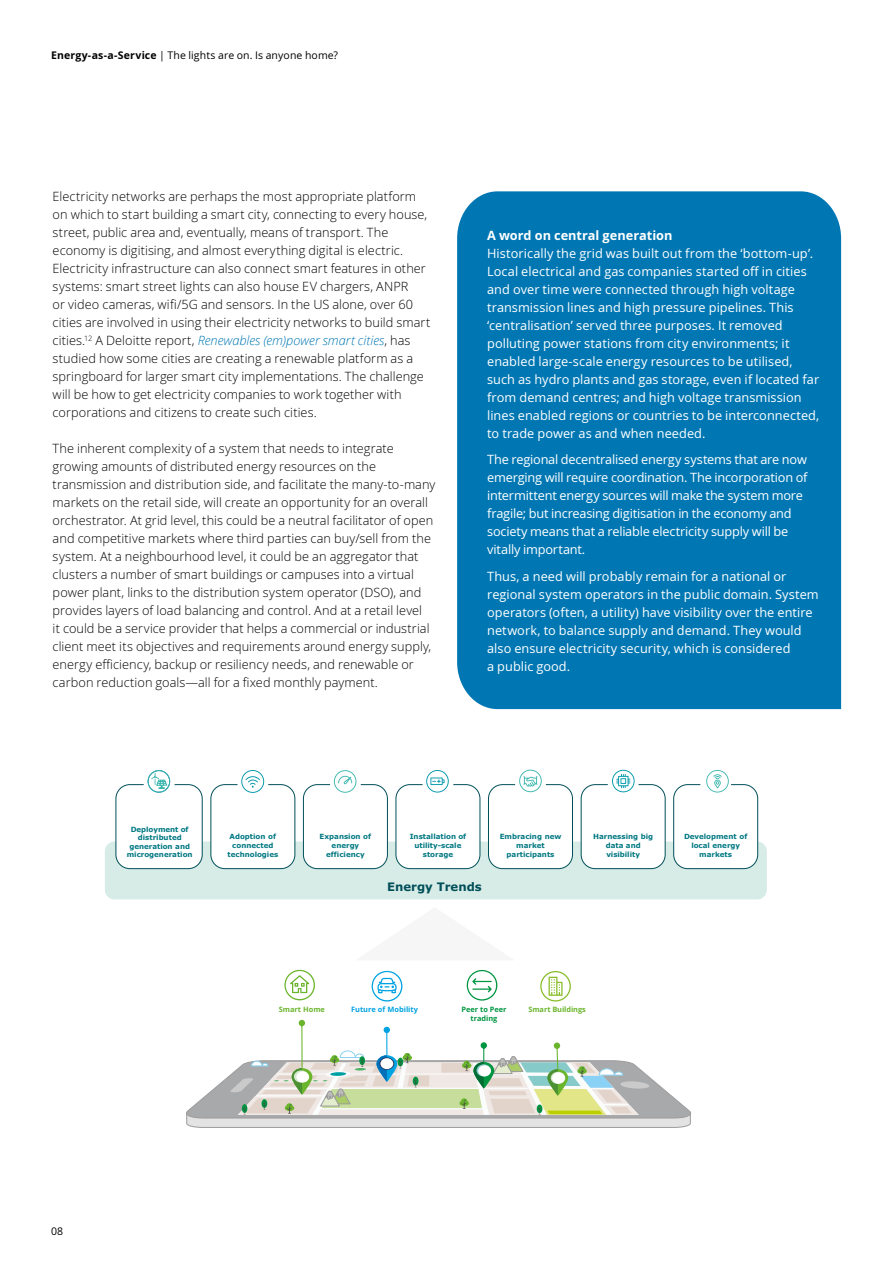
<style>
.page{position:relative;width:893px;height:1263px;background:#fff}
.page>*{position:absolute;margin:0;border:0;box-sizing:border-box;transform-origin:0 0}
.t1{font:300 12.75px/18px "Open Sans";letter-spacing:.005em;color:#000}
.t2{font:12.75px/18px "Open Sans";color:#fff}
.t3{font:700 12.75px "Open Sans";color:#fff}
.t4{font:700 11.7px "Verdana";color:#004f59}
.t5{font:10.5px "Open Sans";letter-spacing:.01em;color:#000}
.t6{font:700 7.35px "Open Sans";letter-spacing:-.01em;color:#6bb52d}
.t7{font:700 7.35px/8.9px "Open Sans";letter-spacing:-.005em;color:#009641;text-align:center}
.t8{font:700 7.35px "Open Sans";color:#00a3e2}
.t9{font:700 7.2px/9.1px "Verdana";color:#007882;text-align:center}
.s1{font-weight:700}
.s2{font-style:italic;color:#0077b3}
</style>
<div class="page">
<div style="left:457px;top:191px;width:384px;height:518px;background:#0077b3"></div>
<div style="left:105px;top:841px;width:662px;height:58px;background:#d7ece7;border-radius:10px"></div>
<div style="left:116px;top:785px;width:86px;height:84px;background:#fff;border-radius:14px"></div>
<div style="left:116px;top:784px;width:87px;height:85px;border:1px solid #004f59;border-radius:14px"></div>
<div style="left:144px;top:770px;width:31px;height:31px;background:#fff;border-radius:50%"></div>
<div style="left:303px;top:785px;width:84px;height:84px;background:#fff;border-radius:14px"></div>
<div style="left:303px;top:784px;width:85px;height:85px;border:1px solid #004f59;border-radius:14px"></div>
<div style="left:330px;top:770px;width:31px;height:31px;background:#fff;border-radius:50%"></div>
<div style="left:581px;top:785px;width:84px;height:84px;background:#fff;border-radius:14px"></div>
<div style="left:581px;top:784px;width:84px;height:85px;border:1px solid #004f59;border-radius:14px"></div>
<div style="left:488px;top:785px;width:84px;height:84px;background:#fff;border-radius:14px"></div>
<div style="left:488px;top:784px;width:85px;height:85px;border:1px solid #004f59;border-radius:14px"></div>
<div style="left:396px;top:785px;width:84px;height:84px;background:#fff;border-radius:14px"></div>
<div style="left:396px;top:784px;width:84px;height:85px;border:1px solid #004f59;border-radius:14px"></div>
<div style="left:211px;top:785px;width:84px;height:84px;background:#fff;border-radius:14px"></div>
<div style="left:210px;top:784px;width:85px;height:85px;border:1px solid #004f59;border-radius:14px"></div>
<svg style="left:186px;top:1020px;width:505px;height:108px"></svg>
<div style="left:674px;top:785px;width:84px;height:84px;background:#fff;border-radius:14px"></div>
<div style="left:673px;top:784px;width:85px;height:85px;border:1px solid #004f59;border-radius:14px"></div>
<div style="left:237px;top:770px;width:31px;height:31px;background:#fff;border-radius:50%"></div>
<div style="left:423px;top:770px;width:30px;height:31px;background:#fff;border-radius:50%"></div>
<div style="left:515px;top:770px;width:31px;height:31px;background:#fff;border-radius:50%"></div>
<div style="left:608px;top:770px;width:31px;height:31px;background:#fff;border-radius:50%"></div>
<div style="left:700px;top:770px;width:31px;height:31px;background:#fff;border-radius:50%"></div>
<svg style="left:284px;top:970px;width:31px;height:30px"></svg>
<svg style="left:372px;top:971px;width:30px;height:30px"></svg>
<svg style="left:467px;top:970px;width:30px;height:30px"></svg>
<svg style="left:148px;top:770px;width:22px;height:23px"></svg>
<svg style="left:241px;top:770px;width:23px;height:23px"></svg>
<svg style="left:334px;top:770px;width:22px;height:23px"></svg>
<svg style="left:426px;top:770px;width:23px;height:22px"></svg>
<svg style="left:519px;top:770px;width:23px;height:22px"></svg>
<svg style="left:612px;top:770px;width:23px;height:22px"></svg>
<svg style="left:706px;top:770px;width:23px;height:22px"></svg>
<svg style="left:540px;top:971px;width:31px;height:30px"></svg>
<p class="t5" style="left:51px;top:48px;width:289px"><span class="s1">Energy-as-a-Service</span> | The lights are on. Is anyone home?</p>
<p class="t1" style="left:53px;top:187px;width:379px">Electricity networks are perhaps the most appropriate platform on which to start building a smart city, connecting to every house, street, public area and, eventually, means of transport. The economy is digitising, and almost everything digital is electric.<br>Electricity infrastructure can also connect smart features in other systems: smart street lights can also house EV chargers, ANPR<br>or video cameras, wifi/5G and sensors. In the US alone, over 60 cities are involved in using their electricity networks to build smart cities.<sup>12</sup> A Deloitte report, <span class="s2">Renewables (em)power smart cities</span>, has studied how some cities are creating a renewable platform as a springboard for larger smart city implementations. The challenge will be how to get electricity companies to work together with corporations and citizens to create such cities.</p>
<p class="t1" style="left:53px;top:439px;width:384px">The inherent complexity of a system that needs to integrate growing amounts of distributed energy resources on the transmission and distribution side, and facilitate the many-to-many markets on the retail side, will create an opportunity for an overall orchestrator. At grid level, this could be a neutral facilitator of open and competitive markets where third parties can buy/sell from the system. At a neighbourhood level, it could be an aggregator that clusters a number of smart buildings or campuses into a virtual power plant, links to the distribution system operator (DSO), and provides layers of load balancing and control. And at a retail level<br>it could be a service provider that helps a commercial or industrial client meet its objectives and requirements around energy supply, energy efficiency, backup or resiliency needs, and renewable or carbon reduction goals—all for a fixed monthly payment.</p>
<p class="t3" style="left:487px;top:226px;width:187px">A word on central generation</p>
<p class="t2" style="left:487px;top:244px;width:334px">Historically the grid was built out from the ‘bottom-up’.<br>Local electrical and gas companies started off in cities and over time were connected through high voltage transmission lines and high pressure pipelines. This ‘centralisation’ served three purposes. It removed polluting power stations from city environments; it enabled large-scale energy resources to be utilised, such as hydro plants and gas storage, even if located far from demand centres; and high voltage transmission lines enabled regions or countries to be interconnected, to trade power as and when needed.</p>
<p class="t2" style="left:487px;top:450px;width:322px">The regional decentralised energy systems that are now emerging will require coordination. The incorporation of intermittent energy sources will make the system more fragile; but increasing digitisation in the economy and society means that a reliable electricity supply will be vitally important.</p>
<p class="t2" style="left:487px;top:567px;width:333px">Thus, a need will probably remain for a national or regional system operators in the public domain. System operators (often, a utility) have visibility over the entire network, to balance supply and demand. They would also ensure electricity security, which is considered<br>a public good.</p>
<p class="t9" style="left:127px;top:825px;width:67px;line-height:8.6px">Deployment of distributed generation and microgeneration</p>
<p class="t9" style="left:227px;top:831px;width:52px">Adoption of connected technologies</p>
<p class="t9" style="left:320px;top:831px;width:53px">Expansion of energy efficiency</p>
<p class="t9" style="left:593px;top:831px;width:61px">Harnessing big data and visibility</p>
<p class="t9" style="left:410px;top:831px;width:58px">Installation of utility-scale storage</p>
<p class="t9" style="left:500px;top:831px;width:63px">Embracing new market participants</p>
<p class="t9" style="left:684px;top:831px;width:65px">Development of local energy markets</p>
<p class="t4" style="left:387px;top:879px;width:96px">Energy Trends</p>
<p class="t6" style="left:279px;top:1004px;width:48px">Smart Home</p>
<p class="t8" style="left:351px;top:1004px;width:68px">Future of Mobility</p>
<p class="t7" style="left:461px;top:1004px;width:47px">Peer to Peer trading</p>
<p class="t6" style="left:528px;top:1004px;width:59px">Smart Buildings</p>
<p class="t5" style="left:51px;top:1224px;width:14px">08</p>
</div>
